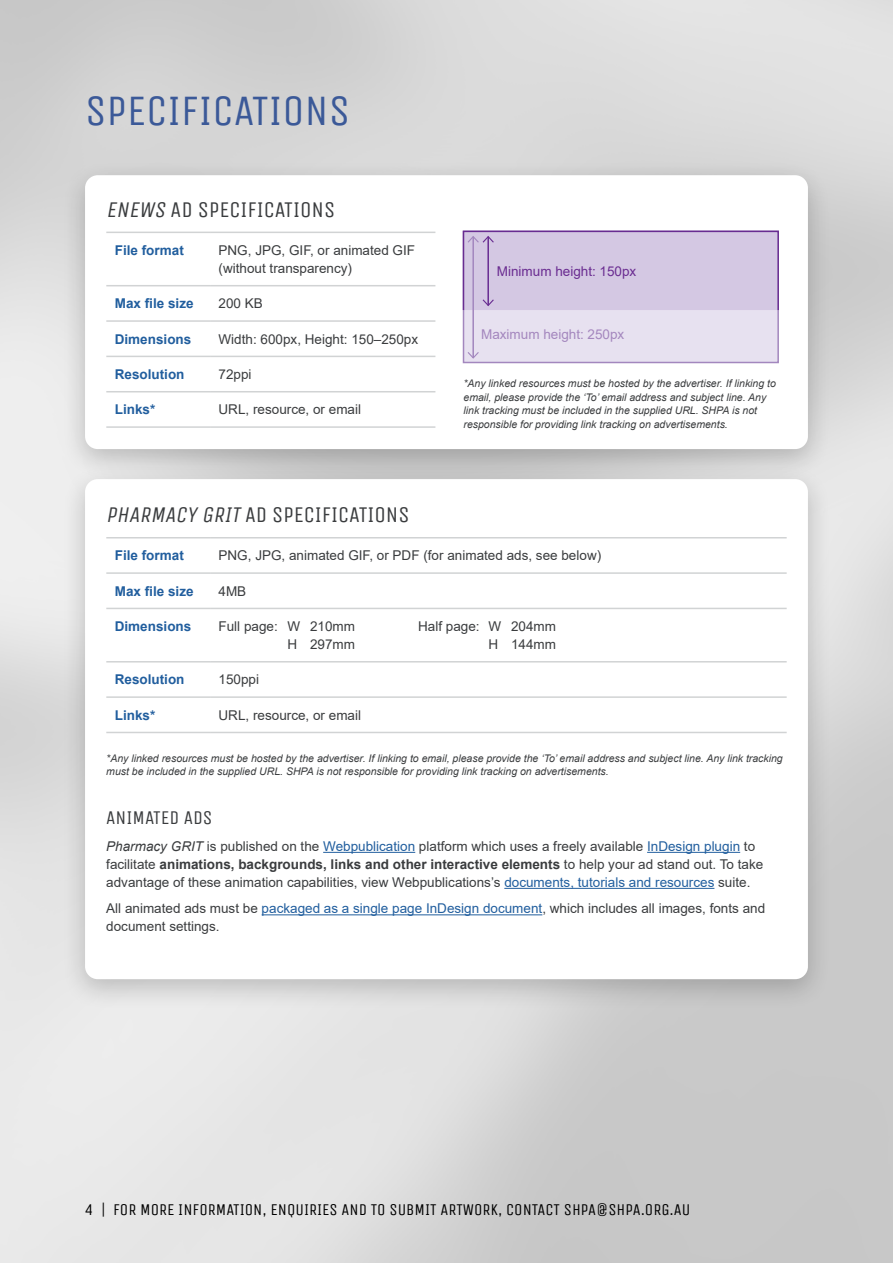
<style>
.page{position:relative;width:893px;height:1263px;background:#fff}
.page>*{position:absolute;margin:0;border:0;box-sizing:border-box;transform-origin:0 0}
.t1{font:43.5px "Unica One";color:#3b5998}
.t2{font:22.5px "Unica One";color:#3a3c3e}
.t3{font:19.5px "Unica One";color:#3a3c3e}
.t4{font:16.5px "Unica One";color:#000}
.t5{font:13.5px/18px "Arial";color:#3a3c3e}
.t6{font:700 13.5px "Arial";color:#215e9e}
.t7{font:13.5px "Arial";color:#6a2c91}
.t8{font:13.5px "Arial";color:#a487be}
.t9{font:italic 10.5px/13.5px "Arial";color:#3a3c3e}
.s1{font-style:italic}
.s2{color:#215e9e}
.s3{font-weight:700}
</style>
<div class="page">
<div style="left:61px;top:160px;width:771px;height:322px;background:#000;opacity:.2"></div>
<div style="left:85px;top:175px;width:723px;height:274px;background:#fff;border-radius:13px"></div>
<hr style="left:106px;top:232px;width:104px;height:1px;background:#d1d3d4">
<hr style="left:210px;top:232px;width:225px;height:1px;background:#d1d3d4">
<hr style="left:106px;top:285px;width:104px;height:1px;background:#d1d3d4">
<hr style="left:210px;top:285px;width:225px;height:1px;background:#d1d3d4">
<hr style="left:106px;top:320px;width:104px;height:2px;background:#d1d3d4">
<hr style="left:210px;top:320px;width:225px;height:2px;background:#d1d3d4">
<hr style="left:106px;top:356px;width:104px;height:1px;background:#d1d3d4">
<hr style="left:210px;top:356px;width:225px;height:1px;background:#d1d3d4">
<hr style="left:106px;top:391px;width:104px;height:1px;background:#d1d3d4">
<hr style="left:210px;top:391px;width:225px;height:1px;background:#d1d3d4">
<hr style="left:106px;top:426px;width:104px;height:2px;background:#d1d3d4">
<hr style="left:210px;top:426px;width:225px;height:2px;background:#d1d3d4">
<div style="left:463px;top:231px;width:316px;height:132px;background:#e7e1f0;border:2px solid #a387be"></div>
<div style="left:463px;top:231px;width:316px;height:80px;background:#d4c8e3;border:2px solid #682c91"></div>
<div style="left:61px;top:464px;width:771px;height:548px;background:#000;opacity:.2"></div>
<div style="left:85px;top:479px;width:723px;height:500px;background:#fff;border-radius:13px"></div>
<hr style="left:323px;top:852px;width:92px;height:1px;background:#215e9e">
<hr style="left:647px;top:852px;width:93px;height:1px;background:#215e9e">
<hr style="left:504px;top:888px;width:210px;height:1px;background:#215e9e">
<hr style="left:262px;top:914px;width:280px;height:1px;background:#215e9e">
<hr style="left:106px;top:537px;width:104px;height:1px;background:#d1d3d4">
<hr style="left:210px;top:537px;width:577px;height:1px;background:#d1d3d4">
<hr style="left:106px;top:572px;width:104px;height:2px;background:#d1d3d4">
<hr style="left:210px;top:572px;width:577px;height:2px;background:#d1d3d4">
<hr style="left:106px;top:608px;width:104px;height:1px;background:#d1d3d4">
<hr style="left:210px;top:608px;width:577px;height:1px;background:#d1d3d4">
<hr style="left:106px;top:661px;width:104px;height:1px;background:#d1d3d4">
<hr style="left:210px;top:661px;width:577px;height:1px;background:#d1d3d4">
<hr style="left:106px;top:696px;width:104px;height:2px;background:#d1d3d4">
<hr style="left:210px;top:696px;width:577px;height:2px;background:#d1d3d4">
<hr style="left:106px;top:732px;width:104px;height:1px;background:#d1d3d4">
<hr style="left:210px;top:732px;width:577px;height:1px;background:#d1d3d4">
<hr style="left:472px;top:237px;width:2px;height:121px;background:#a387be">
<svg style="left:467px;top:351px;width:12px;height:8px"></svg>
<hr style="left:487px;top:237px;width:2px;height:68px;background:#682c91">
<svg style="left:468px;top:236px;width:26px;height:8px"></svg>
<svg style="left:482px;top:298px;width:12px;height:8px"></svg>
<h1 class="t1" style="left:85px;top:85px;width:267px">SPECIFICATIONS</h1>
<h2 class="t2" style="left:106px;top:196px;width:230px"><span class="s1">ENEWS</span> AD SPECIFICATIONS</h2>
<p class="t6" style="left:115px;top:241px;width:71px">File format</p>
<p class="t5" style="left:219px;top:241px;width:198px">PNG, JPG, GIF, or animated GIF (without transparency)</p>
<p class="t6" style="left:115px;top:294px;width:80px">Max file size</p>
<p class="t5" style="left:219px;top:294px;width:46px">200 KB</p>
<p class="t6" style="left:115px;top:329px;width:78px">Dimensions</p>
<p class="t5" style="left:219px;top:330px;width:201px">Width: 600px, Height: 150–250px</p>
<p class="t6" style="left:115px;top:365px;width:71px">Resolution</p>
<p class="t5" style="left:219px;top:365px;width:35px">72ppi</p>
<p class="t6" style="left:115px;top:400px;width:42px">Links*</p>
<p class="t5" style="left:219px;top:400px;width:144px">URL, resource, or email</p>
<p class="t7" style="left:497px;top:262px;width:141px">Minimum height: 150px</p>
<p class="t8" style="left:481px;top:325px;width:145px">Maximum height: 250px</p>
<p class="t9" style="left:463px;top:377px;width:314px">*Any linked resources must be hosted by the advertiser. If linking to email, please provide the ‘To’ email address and subject line. Any link tracking must be included in the supplied URL. SHPA is not responsible for providing link tracking on advertisements.</p>
<h2 class="t2" style="left:106px;top:502px;width:305px"><span class="s1">PHARMACY GRIT</span> AD SPECIFICATIONS</h2>
<p class="t6" style="left:115px;top:546px;width:71px">File format</p>
<p class="t5" style="left:219px;top:546px;width:384px">PNG, JPG, animated GIF, or PDF (for animated ads, see below)</p>
<p class="t6" style="left:115px;top:581px;width:80px">Max file size</p>
<p class="t5" style="left:219px;top:582px;width:29px">4MB</p>
<p class="t6" style="left:115px;top:617px;width:78px">Dimensions</p>
<p class="t5" style="left:219px;top:617px;width:138px">Full page: W 210mm</p>
<p class="t5" style="left:418px;top:617px;width:140px">Half page: W 204mm</p>
<p class="t5" style="left:288px;top:635px;width:69px">H 297mm</p>
<p class="t5" style="left:489px;top:635px;width:69px">H 144mm</p>
<p class="t6" style="left:115px;top:670px;width:71px">Resolution</p>
<p class="t5" style="left:219px;top:670px;width:42px">150ppi</p>
<p class="t6" style="left:115px;top:705px;width:42px">Links*</p>
<p class="t5" style="left:219px;top:706px;width:144px">URL, resource, or email</p>
<p class="t9" style="left:106px;top:752px;width:678px">*Any linked resources must be hosted by the advertiser. If linking to email, please provide the ‘To’ email address and subject line. Any link tracking must be included in the supplied URL. SHPA is not responsible for providing link tracking on advertisements.</p>
<h3 class="t3" style="left:106px;top:806px;width:108px">ANIMATED ADS</h3>
<p class="t5" style="left:106px;top:837px;width:659px"><span class="s1">Pharmacy GRIT</span> is published on the <span class="s2">Webpublication</span> platform which uses a freely available <span class="s2">InDesign plugin</span> to facilitate <span class="s3">animations, backgrounds, links and other interactive elements</span> to help your ad stand out. To take advantage of these animation capabilities, view Webpublications’s <span class="s2">documents, tutorials and resources</span> suite.</p>
<p class="t5" style="left:106px;top:899px;width:660px">All animated ads must be <span class="s2">packaged as a single page InDesign document</span>, which includes all images, fonts and document settings.</p>
<p class="t4" style="left:85px;top:1200px;width:607px">4 | FOR MORE INFORMATION, ENQUIRIES AND TO SUBMIT ARTWORK, CONTACT SHPA@SHPA.ORG.AU</p>
</div>
